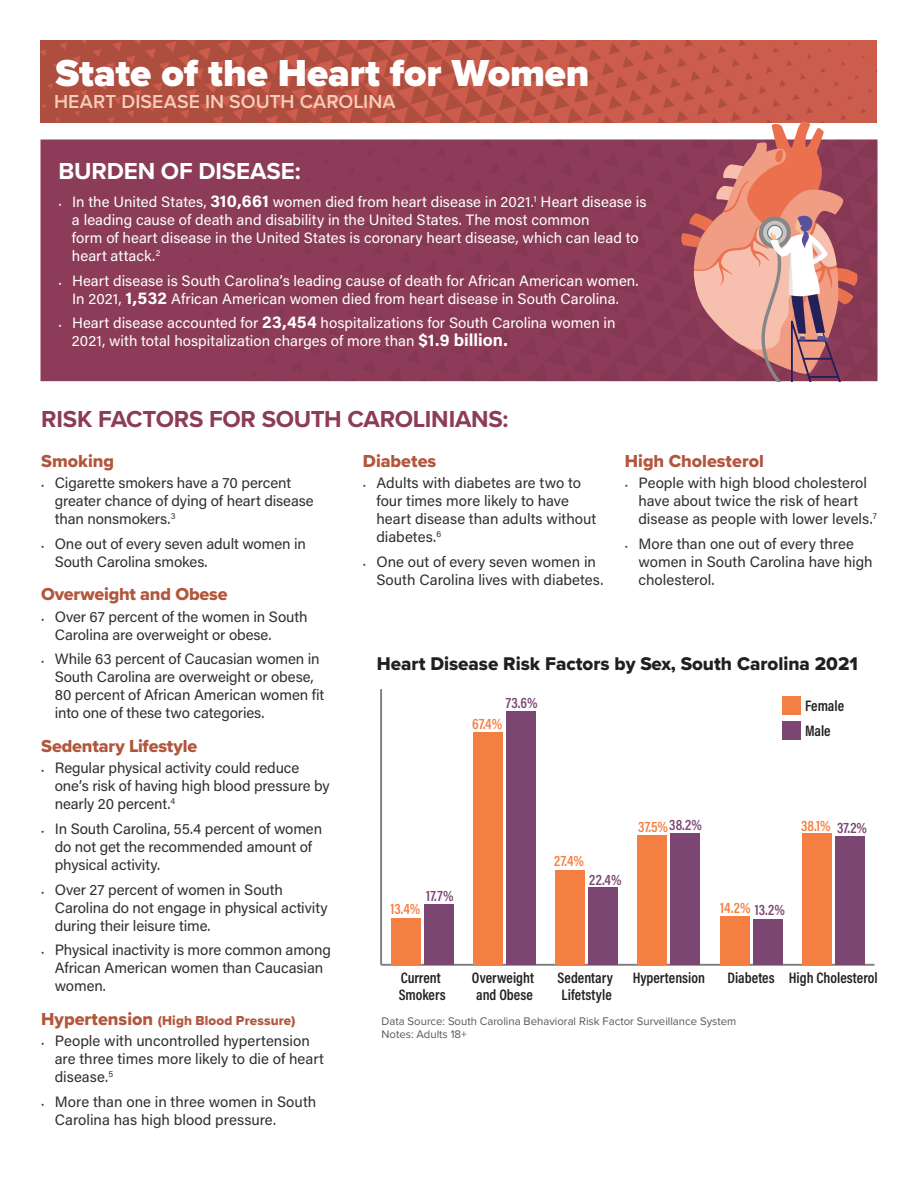
<style>
.page{position:relative;width:918px;height:1188px;background:#fff}
.page>*{position:absolute;margin:0;border:0;box-sizing:border-box;transform-origin:0 0}
.t1{font:900 39px "Proxima Nova";letter-spacing:-.005em;color:#fff}
.t2{font:700 24px "Proxima Nova";letter-spacing:-.01em;color:#8c3c58}
.t3{font:700 24px "Proxima Nova";letter-spacing:-.005em;color:#fff}
.t4{font:600 19.5px "Proxima Nova";letter-spacing:.005em;color:#f7ccba}
.t5{font:19.05px "Proxima Nova Extrabld";color:#231f20}
.t6{font:18px "Proxima Nova Extrabld";letter-spacing:-.005em;color:#b2563d}
.t7{font:600 15.3px/17.1px "Acumin Pro Cond";color:#231f20}
.t8{font:600 15.3px "Acumin Pro Cond";letter-spacing:.005em;color:#f47f42}
.t9{font:600 15.3px "Acumin Pro Cond";color:#7c4673}
.t10{font:15px/18px "Acumin Pro";letter-spacing:-.005em;color:#312f30}
.t11{font:15px/18px "Acumin Pro";color:#fff}
.t12{font:13.5px "Proxima Nova Extrabld";letter-spacing:.01em;color:#b2563d}
.t13{font:11.4px/13.8px "Proxima Nova";color:#57585a}
.s1{font-size:8.7px}
.s2{font-weight:700;font-size:17.25px}
.s3{font-size:18px}
.s4{color:#7c4673}
</style>
<div class="page">
<hr style="left:381px;top:964px;width:493px;height:2px;background:#7c7e81">
<hr style="left:380px;top:689px;width:2px;height:276px;background:#7c7e81">
<div style="left:424px;top:904px;width:29px;height:61px;background:#7c4673"></div>
<div style="left:506px;top:711px;width:30px;height:254px;background:#7c4673"></div>
<div style="left:588px;top:888px;width:30px;height:77px;background:#7c4673"></div>
<div style="left:671px;top:833px;width:29px;height:132px;background:#7c4673"></div>
<div style="left:753px;top:919px;width:29px;height:46px;background:#7c4673"></div>
<div style="left:835px;top:837px;width:30px;height:128px;background:#7c4673"></div>
<div style="left:391px;top:919px;width:30px;height:46px;background:#f47f42"></div>
<div style="left:473px;top:733px;width:30px;height:232px;background:#f47f42"></div>
<div style="left:555px;top:870px;width:30px;height:95px;background:#f47f42"></div>
<div style="left:638px;top:836px;width:29px;height:129px;background:#f47f42"></div>
<div style="left:720px;top:916px;width:29px;height:49px;background:#f47f42"></div>
<div style="left:802px;top:833px;width:30px;height:132px;background:#f47f42"></div>
<div style="left:783px;top:696px;width:18px;height:19px;background:#f47f42"></div>
<div style="left:783px;top:721px;width:18px;height:19px;background:#7c4673"></div>
<svg style="left:40px;top:40px;width:838px;height:83px;background:#bd5545"></svg>
<div style="left:40px;top:140px;width:89px;height:241px;background:#8c3c58"></div>
<div style="left:138px;top:140px;width:740px;height:241px;background:#8c3c58"></div>
<svg style="left:681px;top:121px;width:186px;height:260px;background:#c07b7c"></svg>
<h1 class="t1" style="left:56px;top:43px;width:536px">State of the Heart for Women</h1>
<h3 class="t4" style="left:54px;top:87px;width:343px">HEART DISEASE IN SOUTH CAROLINA</h3>
<h2 class="t3" style="left:58px;top:153px;width:244px">BURDEN OF DISEASE:</h2>
<p class="t11" style="left:72px;top:192px;width:576px;text-indent:-13px"><span class="s1">•</span> In the United States, <span class="s2">310,661</span> women died from heart disease in 2021.<sup>1</sup> Heart disease is a leading cause of death and disability in the United States. The most common<br>form of heart disease in the United States is coronary heart disease, which can lead to heart attack.<sup>2</sup></p>
<p class="t11" style="left:58px;top:271px;width:582px;text-align:center"><span class="s1">•</span> Heart disease is South Carolina’s leading cause of death for African American women.<br>In 2021, <span class="s2">1,532</span> African American women died from heart disease in South Carolina.</p>
<p class="t11" style="left:72px;top:313px;width:545px;text-indent:-13px"><span class="s1">•</span> Heart disease accounted for <span class="s2">23,454</span> hospitalizations for South Carolina women in<br>2021, with total hospitalization charges of more than <span class="s2">$1.9 billion.</span></p>
<h2 class="t2" style="left:41px;top:401px;width:469px">RISK FACTORS FOR SOUTH CAROLINIANS:</h2>
<p class="t6" style="left:41px;top:447px;width:74px">Smoking</p>
<p class="t10" style="left:55px;top:473px;width:260px;text-indent:-14px"><span class="s1">•</span> Cigarette smokers have a 70 percent greater chance of dying of heart disease than nonsmokers.<sup>3</sup></p>
<p class="t10" style="left:55px;top:534px;width:253px;text-indent:-13px"><span class="s1">•</span> One out of every seven adult women in<br>South Carolina smokes.</p>
<p class="t6" style="left:41px;top:581px;width:188px">Overweight and Obese</p>
<p class="t10" style="left:55px;top:607px;width:254px;text-indent:-14px"><span class="s1">•</span> Over 67 percent of the women in South<br>Carolina are overweight or obese.</p>
<p class="t10" style="left:55px;top:650px;width:271px;text-indent:-14px"><span class="s1">•</span> While 63 percent of Caucasian women in South Carolina are overweight or obese, 80 percent of African American women fit into one of these two categories.</p>
<p class="t6" style="left:41px;top:732px;width:158px">Sedentary Lifestyle</p>
<p class="t10" style="left:55px;top:758px;width:276px;text-indent:-14px"><span class="s1">•</span> Regular physical activity could reduce one’s risk of having high blood pressure by nearly 20 percent.<sup>4</sup></p>
<p class="t10" style="left:55px;top:819px;width:269px;text-indent:-14px"><span class="s1">•</span> In South Carolina, 55.4 percent of women do not get the recommended amount of physical activity.</p>
<p class="t10" style="left:55px;top:880px;width:274px;text-indent:-14px"><span class="s1">•</span> Over 27 percent of women in South<br>Carolina do not engage in physical activity during their leisure time.</p>
<p class="t10" style="left:55px;top:941px;width:278px;text-indent:-14px"><span class="s1">•</span> Physical inactivity is more common among<br>African American women than Caucasian women.</p>
<p class="t12" style="left:41px;top:1010px;width:256px"><span class="s3">Hypertension</span> (High Blood Pressure)</p>
<p class="t10" style="left:55px;top:1031px;width:271px;text-indent:-14px"><span class="s1">•</span> People with uncontrolled hypertension are three times more likely to die of heart disease.<sup>5</sup></p>
<p class="t10" style="left:55px;top:1092px;width:263px;text-indent:-14px"><span class="s1">•</span> More than one in three women in South<br>Carolina has high blood pressure.</p>
<p class="t6" style="left:363px;top:447px;width:75px">Diabetes</p>
<p class="t10" style="left:376px;top:473px;width:221px;text-indent:-14px"><span class="s1">•</span> Adults with diabetes are two to four times more likely to have heart disease than adults without diabetes.<sup>6</sup></p>
<p class="t10" style="left:376px;top:552px;width:229px;text-indent:-13px"><span class="s1">•</span> One out of every seven women in<br>South Carolina lives with diabetes.</p>
<p class="t6" style="left:625px;top:447px;width:141px">High Cholesterol</p>
<p class="t10" style="left:638px;top:473px;width:240px;text-indent:-14px"><span class="s1">•</span> People with high blood cholesterol have about twice the risk of heart disease as people with lower levels.<sup>7</sup></p>
<p class="t10" style="left:638px;top:534px;width:236px;text-indent:-13px"><span class="s1">•</span> More than one out of every three women in South Carolina have high cholesterol.</p>
<p class="t5" style="left:377px;top:650px;width:483px">Heart Disease Risk Factors by Sex, South Carolina 2021</p>
<p class="t9" style="left:506px;top:693px;width:33px">73.6%</p>
<p class="t8" style="left:472px;top:714px;width:32px">67.4%</p>
<p class="t7" style="left:805px;top:696px;width:41px">Female</p>
<p class="t7" style="left:805px;top:722px;width:27px">Male</p>
<p class="t9" style="left:426px;top:886px;width:29px">17.7%</p>
<p class="t8" style="left:390px;top:899px;width:32px">13.4%</p>
<p class="t8" style="left:554px;top:851px;width:31px">27.4%</p>
<p class="t9" style="left:589px;top:870px;width:34px">22.4%</p>
<p class="t8" style="left:638px;top:817px;width:65px">37.5%<span class="s4">38.2%</span></p>
<p class="t8" style="left:801px;top:816px;width:68px">38.1% <span class="s4">37.2%</span></p>
<p class="t8" style="left:720px;top:898px;width:66px">14.2% <span class="s4">13.2%</span></p>
<p class="t7" style="left:399px;top:969px;width:48px">Current<br>Smokers</p>
<p class="t7" style="left:472px;top:969px;width:64px">Overweight and Obese</p>
<p class="t7" style="left:557px;top:969px;width:57px">Sedentary</p>
<p class="t7" style="left:633px;top:969px;width:74px">Hypertension</p>
<p class="t7" style="left:727px;top:969px;width:152px">Diabetes High Cholesterol</p>
<p class="t7" style="left:562px;top:986px;width:52px">Lifetstyle</p>
<p class="t13" style="left:382px;top:1014px;width:356px">Data Source: South Carolina Behavioral Risk Factor Surveillance System<br>Notes: Adults 18+</p>
</div>
